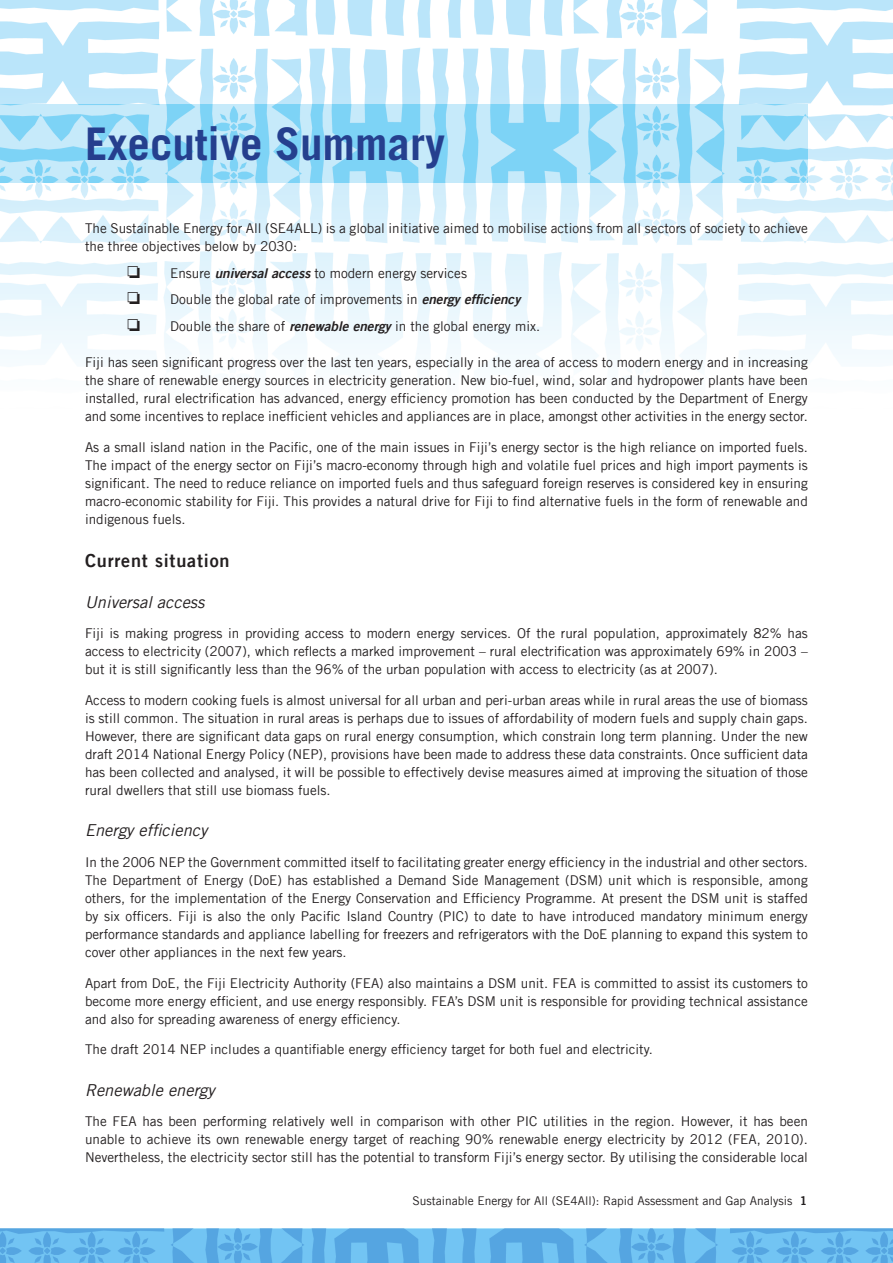
<style>
.page{position:relative;width:893px;height:1263px;background:#fff}
.page>*{position:absolute;margin:0;border:0;box-sizing:border-box;transform-origin:0 0}
.t1{font:700 45px "Trade Gothic LT Std";color:#253f8e}
.t2{font:18px "Trade Gothic LT Bold Two";letter-spacing:.045em;color:#231f20}
.t3{font:italic 16.5px "Trade Gothic LT";color:#231f20}
.t4{font:13.5px/18px "Trade Gothic LT";color:#231f20;text-align:justify}
.t5{font:12px "Trade Gothic LT";color:#231f20}
.s1{font-family:"Trade Gothic LT Bold Two";font-style:italic}
.s2{font-family:"Trade Gothic LT Bold Two"}
</style>
<div class="page">
<img style="left:0;top:1229px;width:893px;height:34px">
<img style="left:0;top:0;width:893px;height:359px">
<img style="left:0;top:104px;width:808px;height:79px">
<svg style="left:128px;top:266px;width:12px;height:12px"></svg>
<svg style="left:128px;top:292px;width:12px;height:12px"></svg>
<svg style="left:128px;top:319px;width:12px;height:12px"></svg>
<h1 class="t1" style="left:85px;top:116px;width:361px">Executive Summary</h1>
<p class="t4" style="left:85px;top:219px;width:724px">The Sustainable Energy for All (SE4ALL) is a global initiative aimed to mobilise actions from all sectors of society to achieve the three objectives below by 2030:</p>
<p class="t4" style="left:170px;top:260px;width:372px;line-height:26.5px;text-align:left">Ensure <span class="s1">universal access</span> to modern energy services<br>Double the global rate of improvements in <span class="s1">energy efficiency<br></span>Double the share of <span class="s1">renewable energy</span> in the global energy mix.</p>
<p class="t4" style="left:85px;top:353px;width:724px">Fiji has seen significant progress over the last ten years, especially in the area of access to modern energy and in increasing the share of renewable energy sources in electricity generation. New bio-fuel, wind, solar and hydropower plants have been installed, rural electrification has advanced, energy efficiency promotion has been conducted by the Department of Energy and some incentives to replace inefficient vehicles and appliances are in place, amongst other activities in the energy sector.</p>
<p class="t4" style="left:85px;top:438px;width:724px">As a small island nation in the Pacific, one of the main issues in Fiji’s energy sector is the high reliance on imported fuels.<br>The impact of the energy sector on Fiji’s macro-economy through high and volatile fuel prices and high import payments is significant. The need to reduce reliance on imported fuels and thus safeguard foreign reserves is considered key in ensuring macro-economic stability for Fiji. This provides a natural drive for Fiji to find alternative fuels in the form of renewable and indigenous fuels.</p>
<h2 class="t2" style="left:85px;top:549px;width:146px">Current situation</h2>
<p class="t3" style="left:85px;top:592px;width:121px">Universal access</p>
<p class="t4" style="left:85px;top:624px;width:724px">Fiji is making progress in providing access to modern energy services. Of the rural population, approximately 82% has access to electricity (2007), which reflects a marked improvement – rural electrification was approximately 69% in 2003 – but it is still significantly less than the 96% of the urban population with access to electricity (as at 2007).</p>
<p class="t4" style="left:85px;top:691px;width:724px">Access to modern cooking fuels is almost universal for all urban and peri-urban areas while in rural areas the use of biomass is still common. The situation in rural areas is perhaps due to issues of affordability of modern fuels and supply chain gaps.<br>However, there are significant data gaps on rural energy consumption, which constrain long term planning. Under the new draft 2014 National Energy Policy (NEP), provisions have been made to address these data constraints. Once sufficient data has been collected and analysed, it will be possible to effectively devise measures aimed at improving the situation of those rural dwellers that still use biomass fuels.</p>
<p class="t3" style="left:85px;top:820px;width:124px">Energy efficiency</p>
<p class="t4" style="left:85px;top:853px;width:724px">In the 2006 NEP the Government committed itself to facilitating greater energy efficiency in the industrial and other sectors.<br>The Department of Energy (DoE) has established a Demand Side Management (DSM) unit which is responsible, among others, for the implementation of the Energy Conservation and Efficiency Programme. At present the DSM unit is staffed by six officers. Fiji is also the only Pacific Island Country (PIC) to date to have introduced mandatory minimum energy performance standards and appliance labelling for freezers and refrigerators with the DoE planning to expand this system to cover other appliances in the next few years.</p>
<p class="t4" style="left:85px;top:974px;width:724px">Apart from DoE, the Fiji Electricity Authority (FEA) also maintains a DSM unit. FEA is committed to assist its customers to become more energy efficient, and use energy responsibly. FEA’s DSM unit is responsible for providing technical assistance and also for spreading awareness of energy efficiency.</p>
<p class="t4" style="left:85px;top:1040px;width:569px">The draft 2014 NEP includes a quantifiable energy efficiency target for both fuel and electricity.</p>
<p class="t3" style="left:85px;top:1080px;width:131px">Renewable energy</p>
<p class="t4" style="left:85px;top:1112px;width:724px">The FEA has been performing relatively well in comparison with other PIC utilities in the region. However, it has been unable to achieve its own renewable energy target of reaching 90% renewable energy electricity by 2012 (FEA, 2010).<br>Nevertheless, the electricity sector still has the potential to transform Fiji’s energy sector. By utilising the considerable local</p>
<p class="t5" style="left:412px;top:1193px;width:396px">Sustainable Energy for All (SE4All): Rapid Assessment and Gap Analysis <span class="s2">1</span></p>
</div>
